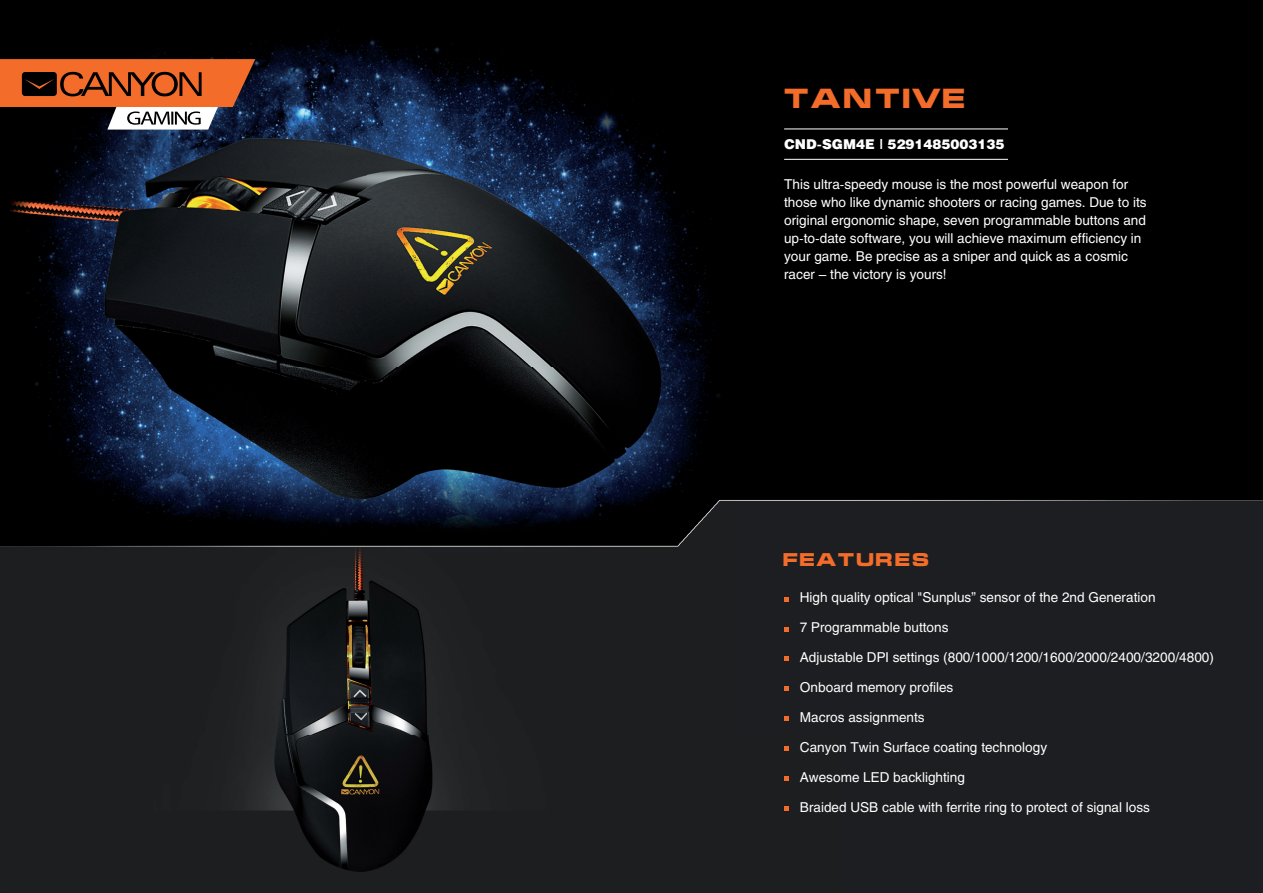
<style>
.page{position:relative;width:1263px;height:893px;background:#fff}
.page>*{position:absolute;margin:0;border:0;box-sizing:border-box;transform-origin:0 0}
.t1{font:700 27px "Micra C";color:#f36c2a}
.t2{font:700 18px "Micra C";color:#f36c2a}
.t3{font:13.5px/18px "Helios C";color:#fff}
.t4{font:13.5px "Helios Black C";color:#fff}
</style>
<div class="page">
<img style="left:0;top:0;width:1263px;height:893px">
<svg style="left:0;top:59px;width:255px;height:71px;background:#9e5736"></svg>
<hr style="left:784px;top:129px;width:224px;height:1px;background:#fff">
<hr style="left:784px;top:159px;width:224px;height:1px;background:#fff">
<svg style="left:784px;top:597px;width:5px;height:5px"></svg>
<svg style="left:784px;top:627px;width:5px;height:5px"></svg>
<svg style="left:784px;top:656px;width:5px;height:5px"></svg>
<svg style="left:784px;top:686px;width:5px;height:5px"></svg>
<svg style="left:784px;top:716px;width:5px;height:5px"></svg>
<svg style="left:784px;top:746px;width:5px;height:5px"></svg>
<svg style="left:784px;top:776px;width:5px;height:5px"></svg>
<svg style="left:784px;top:806px;width:5px;height:5px"></svg>
<h1 class="t1" style="left:782px;top:84px;width:186px">TANTIVE</h1>
<p class="t4" style="left:784px;top:136px;width:222px">CND-SGM4E | 5291485003135</p>
<p class="t3" style="left:784px;top:175px;width:364px">This ultra-speedy mouse is the most powerful weapon for those who like dynamic shooters or racing games. Due to its original ergonomic shape, seven programmable buttons and up-to-date software, you will achieve maximum efficiency in your game. Be precise as a sniper and quick as a cosmic racer – the victory is yours!</p>
<h2 class="t2" style="left:782px;top:550px;width:149px">FEATURES</h2>
<p class="t3" style="left:800px;top:588px;width:357px">High quality optical "Sunplus” sensor of the 2nd Generation</p>
<p class="t3" style="left:800px;top:618px;width:150px">7 Programmable buttons</p>
<p class="t3" style="left:800px;top:648px;width:416px">Adjustable DPI settings (800/1000/1200/1600/2000/2400/3200/4800)</p>
<p class="t3" style="left:800px;top:678px;width:155px">Onboard memory profiles</p>
<p class="t3" style="left:800px;top:708px;width:126px">Macros assignments</p>
<p class="t3" style="left:800px;top:738px;width:249px">Canyon Twin Surface coating technology</p>
<p class="t3" style="left:800px;top:768px;width:167px">Awesome LED backlighting</p>
<p class="t3" style="left:800px;top:798px;width:352px">Braided USB cable with ferrite ring to protect of signal loss</p>
</div>
